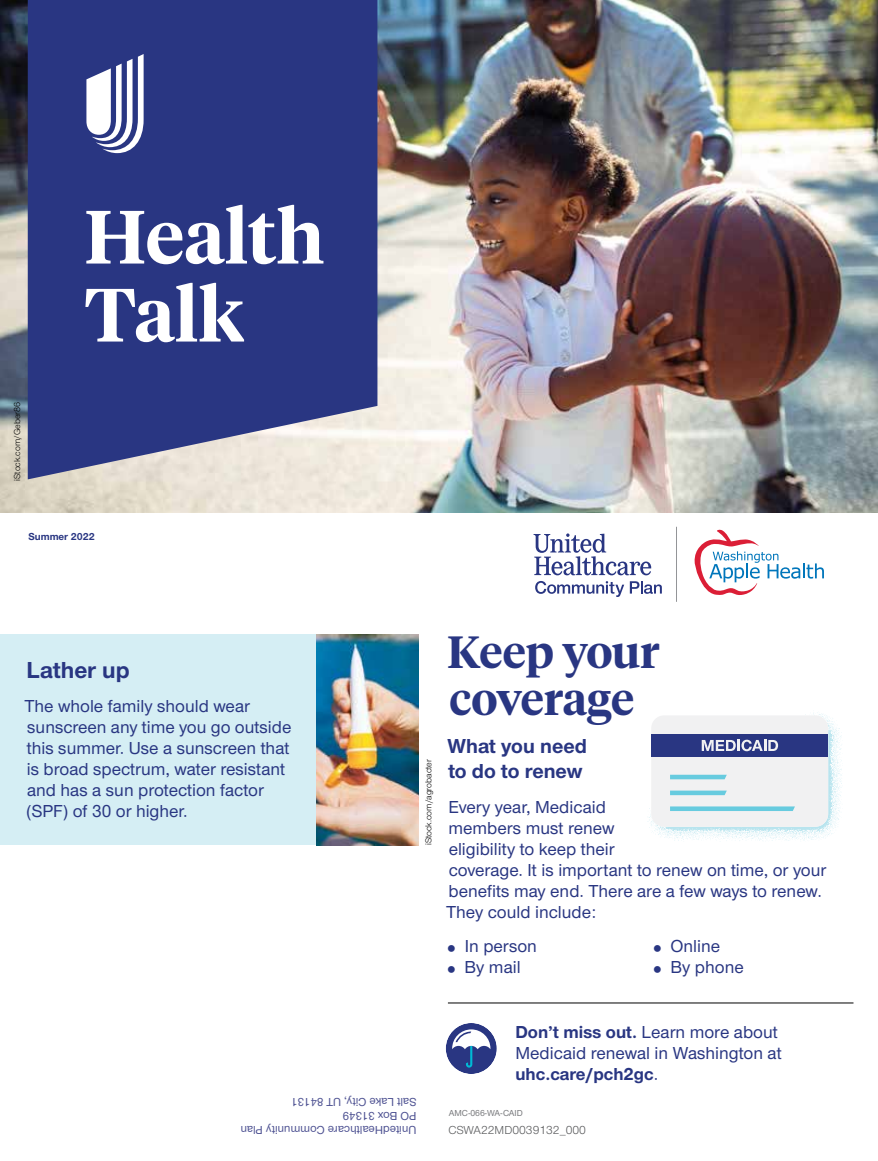
<style>
.page{position:relative;width:878px;height:1161px;background:#fff}
.page>*{position:absolute;margin:0;border:0;box-sizing:border-box;transform-origin:0 0}
.t1{font:600 75px/78px "UHC Serif Headline";color:#fff}
.t2{font:600 45px/46.5px "UHC Serif Headline";letter-spacing:-.005em;color:#293682}
.t3{font:700 24px "UHC Sans";color:#293682}
.t4{font:700 21px/25.2px "UHC Sans";color:#293682}
.t5{font:500 18px/21px "UHC Sans";color:#293682}
.t6{font:500 12px/14.2px "UHC Sans";color:#4e5292}
.t7{font:12px "UHC Sans";color:#58595b}
.t8{font:700 10.5px "UHC Sans";color:#293682}
.t9{font:9px "UHC Sans";color:#000}
.t10{font:500 9px "UHC Sans";color:#797a7d}
.s1{font-weight:700}
</style>
<div class="page">
<img style="left:0;top:0;width:878px;height:513px">
<svg style="left:28px;top:0;width:349px;height:479px;fill:#293682"></svg>
<svg style="left:86px;top:54px;width:58px;height:99px"></svg>
<svg style="left:647px;top:712px;width:195px;height:129px"></svg>
<hr style="left:448px;top:1003px;width:405px;height:1px;background:#000">
<div style="left:446px;top:1023px;width:51px;height:51px;background:#293682;border-radius:50%"></div>
<svg style="left:452px;top:1029px;width:38px;height:39px"></svg>
<div style="left:0;top:634px;width:418px;height:211px;background:#d5eef4"></div>
<img style="left:316px;top:634px;width:102px;height:211px">
<svg style="left:533px;top:533px;width:118px;height:42px"></svg>
<svg style="left:535px;top:581px;width:126px;height:16px"></svg>
<svg style="left:694px;top:530px;width:130px;height:65px"></svg>
<hr style="left:676px;top:527px;width:1px;height:75px;background:#939598">
<p class="t9" style="left:11px;top:481px;width:80px;rotate:-90deg">iStock.com/Geber86</p>
<h1 class="t1" style="left:84px;top:194px;width:241px">Health<br>Talk</h1>
<p class="t8" style="left:28px;top:529px;width:68px">Summer 2022</p>
<h3 class="t3" style="left:27px;top:653px;width:105px">Lather up</h3>
<p class="t5" style="left:24px;top:695px;width:268px">The whole family should wear sunscreen any time you go outside this summer. Use a sunscreen that is broad spectrum, water resistant and has a sun protection factor (SPF) of 30 or higher.</p>
<p class="t9" style="left:422px;top:845px;width:87px;rotate:-90deg">iStock.com/agrobacter</p>
<h2 class="t2" style="left:447px;top:627px;width:214px">Keep your coverage</h2>
<p class="t4" style="left:447px;top:733px;width:141px">What you need to do to renew</p>
<p class="t5" style="left:446px;top:796px;width:381px">Every year, Medicaid<br>members must renew<br>eligibility to keep their<br>coverage. It is important to renew on time, or your benefits may end. There are a few ways to renew.<br>They could include:</p>
<p class="t5" style="left:464px;top:935px;width:74px">In person<br>By mail</p>
<p class="t5" style="left:670px;top:935px;width:75px">Online<br>By phone</p>
<p class="t6" style="left:416px;top:1138px;width:177px;rotate:-180deg">UnitedHealthcare Community Plan<br>PO Box 31349<br>Salt Lake City, UT 84131</p>
<p class="t5" style="left:515px;top:1021px;width:268px"><span class="s1">Don’t miss out.</span> Learn more about<br>Medicaid renewal in Washington at <span class="s1">uhc.care/pch2gc</span>.</p>
<p class="t10" style="left:448px;top:1107px;width:76px">AMC-066-WA-CAID</p>
<p class="t7" style="left:448px;top:1123px;width:139px">CSWA22MD0039132_000</p>
</div>
